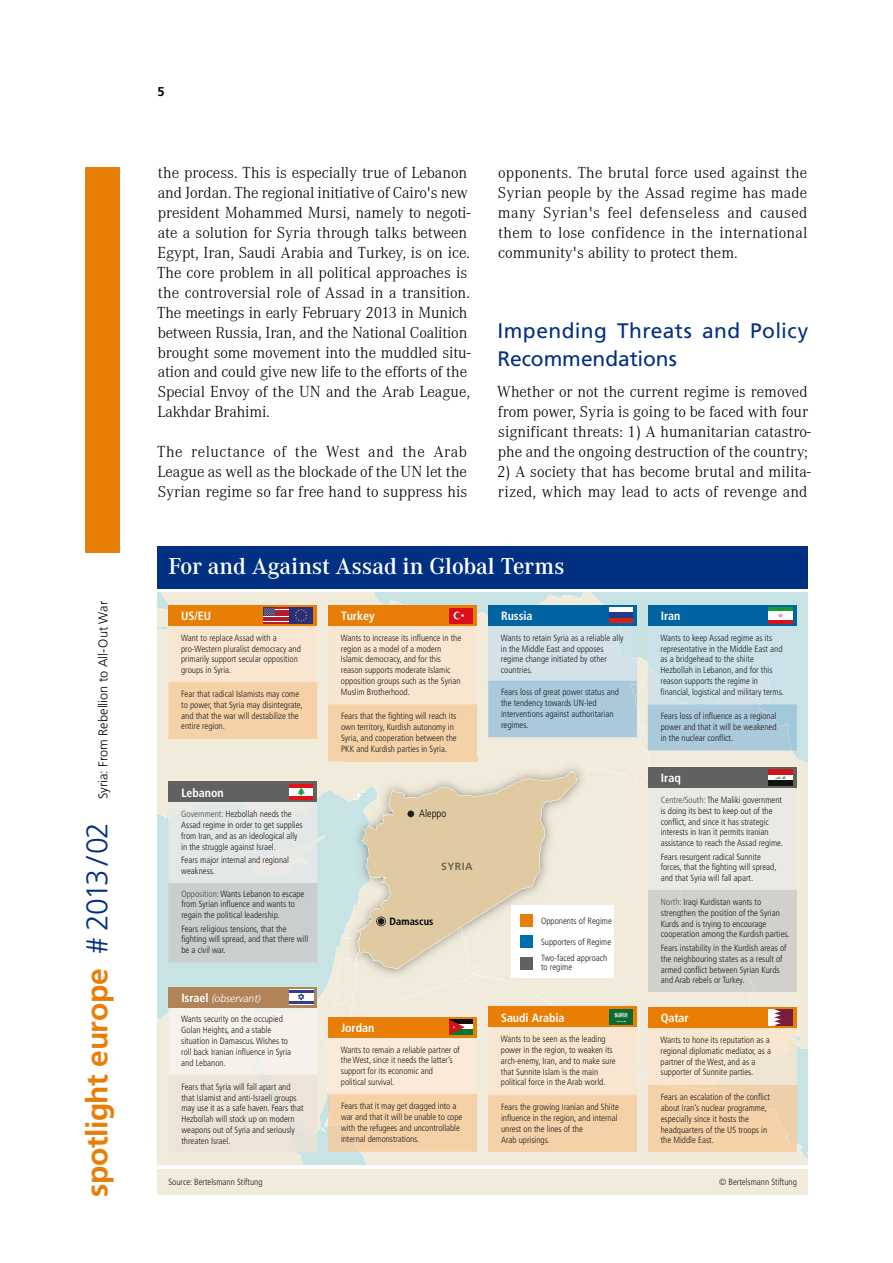
<style>
.page{position:relative;width:893px;height:1263px;background:#fff}
.page>*{position:absolute;margin:0;border:0;box-sizing:border-box;transform-origin:0 0}
.t1{font:700 30px "Frutiger LT Std";letter-spacing:-.015em;color:#e87e06}
.t2{font:600 24px "Corporate A";letter-spacing:-.005em;color:#fff}
.t3{font:21px/28.5px "Frutiger LT Std";letter-spacing:.015em;color:#003082}
.t4{font:300 16.5px/20px "Corporate A";color:#000}
.t5{font:300 12.75px "Frutiger LT Std";letter-spacing:.005em;color:#000}
.t6{font:700 12.75px "Frutiger LT Std";color:#000}
.t7{font:700 condensed 12px "Frutiger LT Std";letter-spacing:-.005em;color:#fff}
.t8{font:italic 300 10.5px "Frutiger LT Std";letter-spacing:-.005em;color:#fff}
.t9{font:700 condensed 10.5px "Frutiger LT Std";color:#000}
.t10{font:300 condensed 10.5px "Frutiger LT Std";color:#000}
.t11{font:700 10.5px "Frutiger LT Std";letter-spacing:.04em;color:#6f6551}
.t12{font:300 condensed 9px/10.8px "Frutiger LT Std";color:#1d1d1b}
.s1{font-weight:300;color:#003082}
.s2{color:#4a4a49}
.s3{font-weight:700;font-style:normal;font-stretch:condensed;font-size:12px}
</style>
<div class="page">
<div style="left:85px;top:167px;width:34px;height:386px;background:#e87e06"></div>
<div style="left:157px;top:1169px;width:651px;height:26px;background:#f0ebdb"></div>
<div style="left:157px;top:546px;width:651px;height:42px;background:#003082"></div>
<svg style="left:637px;top:1056px;width:171px;height:109px;background:#e5e8dd"></svg>
<svg style="left:656px;top:669px;width:152px;height:387px;background:#e8e9dc"></svg>
<svg style="left:157px;top:592px;width:499px;height:178px;background:#e9e9dc"></svg>
<div style="left:591px;top:768px;width:187px;height:321px;background:#f0ebdb"></div>
<img style="left:344px;top:761px;width:133px;height:9px">
<svg style="left:488px;top:625px;width:149px;height:112px;background:#bcd4e0"></svg>
<hr style="left:488px;top:680px;width:149px;height:1px;background:#c5dbe8">
<div style="left:488px;top:605px;width:149px;height:20px;background:#0064a2"></div>
<svg style="left:609px;top:608px;width:24px;height:5px"></svg>
<div style="left:609px;top:615px;width:24px;height:8px;background:#d12418"></div>
<div style="left:609px;top:613px;width:24px;height:5px;background:#243987"></div>
<svg style="left:328px;top:605px;width:149px;height:156px;background:#f4cea7"></svg>
<svg style="left:648px;top:605px;width:149px;height:145px;background:#a7c8da"></svg>
<svg style="left:648px;top:1007px;width:149px;height:145px;background:#f1cca3"></svg>
<svg style="left:648px;top:767px;width:149px;height:225px;background:#d2d0cd"></svg>
<svg style="left:168px;top:605px;width:149px;height:134px;background:#efcaa3"></svg>
<svg style="left:157px;top:770px;width:480px;height:395px;background:#e4d9c5"></svg>
<h3 class="t5" style="left:96px;top:799px;width:200px;rotate:-90deg">Syria: From Rebellion to All-Out War</h3>
<h1 class="t1" style="left:79px;top:1197px;width:377px;rotate:-90deg">spotlight europe <span class="s1"># 2013/02</span></h1>
<h3 class="t6" style="left:157px;top:84px;width:9px">5</h3>
<p class="t4" style="left:157px;top:163px;width:315px">the process. This is especially true of Lebanon and Jordan. The regional initiative of Cairo's new president Mohammed Mursi, namely to negoti&shy;ate a solution for Syria through talks between Egypt, Iran, Saudi Arabia and Turkey, is on ice.<br>The core problem in all political approaches is the controversial role of Assad in a transition.<br>The meetings in early February 2013 in Munich between Russia, Iran, and the National Coalition brought some movement into the muddled situ&shy;ation and could give new life to the efforts of the Special Envoy of the UN and the Arab League, Lakhdar Brahimi.</p>
<h3 class="t4" style="left:157px;top:442px;width:312px;text-align:justify">The reluctance of the West and the Arab League as well as the blockade of the UN let the Syrian regime so far free hand to suppress his</h3>
<h3 class="t4" style="left:498px;top:163px;width:311px;text-align:justify">opponents. The brutal force used against the Syrian people by the Assad regime has made many Syrian's feel defenseless and caused them to lose confidence in the international community's ability to protect them.</h3>
<h3 class="t3" style="left:498px;top:316px;width:312px">Impending Threats and Policy<br>Recommendations</h3>
<h3 class="t4" style="left:497px;top:382px;width:316px">Whether or not the current regime is removed from power, Syria is going to be faced with four significant threats: 1) A humanitarian catastro&shy;phe and the ongoing destruction of the country;</h3>
<h3 class="t4" style="left:497px;top:462px;width:316px">2) A society that has become brutal and milita&shy;rized, which may lead to acts of revenge and</h3>
<h2 class="t2" style="left:168px;top:553px;width:398px">For and Against Assad in Global Terms</h2>
<h3 class="t7" style="left:181px;top:609px;width:31px">US/EU</h3>
<p class="t12" style="left:181px;top:632px;width:121px">Want to replace Assad with a pro-Western pluralist democracy and primarily support secular opposition groups in Syria.</p>
<p class="t12" style="left:181px;top:689px;width:123px">Fear that radical Islamists may come to power, that Syria may disintegrate, and that the war will destabilize the entire region.</p>
<h3 class="t7" style="left:181px;top:785px;width:44px">Lebanon</h3>
<p class="t12" style="left:181px;top:809px;width:123px"><span class="s2">Government:</span> Hezbollah needs the Assad regime in order to get supplies from Iran, and as an ideological ally in the struggle against Israel.</p>
<p class="t12" style="left:181px;top:855px;width:109px">Fears major internal and regional weakness.</p>
<p class="t12" style="left:181px;top:888px;width:125px"><span class="s2">Opposition:</span>Wants Lebanon to escape from Syrian influence and wants to regain the political leadership.</p>
<p class="t12" style="left:181px;top:923px;width:128px">Fears religious tensions, that the fighting will spread, and that there will be a civil war.</p>
<p class="t8" style="left:181px;top:992px;width:81px"><span class="s3">Israel</span> (observant)</p>
<p class="t12" style="left:181px;top:1014px;width:111px">Wants security on the occupied<br>Golan Heights, and a stable situation in Damascus. Wishes to roll back Iranian influence in Syria and Lebanon.</p>
<p class="t12" style="left:181px;top:1081px;width:124px">Fears that Syria will fall apart and that Islamist and anti-Israeli groups may use it as a safe haven. Fears that<br>Hezbollah will stock up on modern weapons out of Syria and seriously threaten Israel.</p>
<p class="t12" style="left:168px;top:1176px;width:96px">Source: Bertelsmann Stiftung</p>
<h3 class="t7" style="left:341px;top:609px;width:35px">Turkey</h3>
<p class="t12" style="left:341px;top:632px;width:122px">Wants to increase its influence in the region as a model of a modern<br>Islamic democracy, and for this reason supports moderate Islamic opposition groups such as the Syrian<br>Muslim Brotherhood.</p>
<p class="t12" style="left:341px;top:711px;width:117px">Fears that the fighting will reach its own territory, Kurdish autonomy in Syria, and cooperation between the PKK and Kurdish parties in Syria.</p>
<p class="t10" style="left:419px;top:807px;width:29px">Aleppo</p>
<p class="t11" style="left:441px;top:860px;width:33px">SYRIA</p>
<p class="t9" style="left:390px;top:915px;width:45px">Damascus</p>
<h3 class="t7" style="left:341px;top:1020px;width:35px">Jordan</h3>
<p class="t12" style="left:341px;top:1044px;width:121px">Wants to remain a reliable partner of the West, since it needs the latter’s support for its economic and political survival.</p>
<p class="t12" style="left:341px;top:1101px;width:123px">Fears that it may get dragged into a war and that it will be unable to cope with the refugees and uncontrollable internal demonstrations.</p>
<h3 class="t7" style="left:501px;top:609px;width:33px">Russia</h3>
<p class="t12" style="left:501px;top:632px;width:124px">Wants to retain Syria as a reliable ally in the Middle East and opposes regime change initiated by other countries.</p>
<p class="t12" style="left:501px;top:687px;width:119px">Fears loss of great power status and the tendency towards UN-led interventions against authoritarian regimes.</p>
<p class="t12" style="left:541px;top:915px;width:72px">Opponents of Regime</p>
<p class="t12" style="left:541px;top:934px;width:72px;line-height:16.4px">Supporters of Regime<br>Two-faced approach</p>
<p class="t12" style="left:541px;top:962px;width:33px">to regime</p>
<h3 class="t7" style="left:501px;top:1010px;width:65px">Saudi Arabia</h3>
<p class="t12" style="left:501px;top:1034px;width:116px">Wants to be seen as the leading power in the region, to weaken its arch-enemy, Iran, and to make sure that Sunnite Islam is the main political force in the Arab world.</p>
<p class="t12" style="left:501px;top:1102px;width:119px">Fears the growing Iranian and Shiite influence in the region, and internal unrest on the lines of the<br>Arab uprisings.</p>
<h3 class="t7" style="left:661px;top:609px;width:21px">Iran</h3>
<p class="t12" style="left:661px;top:632px;width:124px">Wants to keep Assad regime as its representative in the Middle East and as a bridgehead to the shiite Hezbollah in Lebanon, and for this reason supports the regime in financial, logistical and military terms.</p>
<p class="t12" style="left:661px;top:711px;width:117px;text-align:justify">Fears loss of influence as a regional power and that it will be weakened in the nuclear conflict.</p>
<h3 class="t7" style="left:661px;top:771px;width:21px">Iraq</h3>
<p class="t12" style="left:661px;top:794px;width:124px"><span class="s2">Centre/South:</span> The Maliki government is doing its best to keep out of the conflict, and since it has strategic interests in Iran it permits Iranian assistance to reach the Assad regime.</p>
<p class="t12" style="left:661px;top:851px;width:117px">Fears resurgent radical Sunnite forces, that the fighting will spread, and that Syria will fall apart.</p>
<p class="t12" style="left:661px;top:897px;width:130px"><span class="s2">North:</span> Iraqi Kurdistan wants to strengthen the position of the Syrian Kurds and is trying to encourage cooperation among the Kurdish parties.</p>
<p class="t12" style="left:661px;top:942px;width:127px">Fears instability in the Kurdish areas of the neighbouring states as a result of armed conflict between Syrian Kurds and Arab rebels or Turkey.</p>
<h3 class="t7" style="left:661px;top:1011px;width:30px">Qatar</h3>
<p class="t12" style="left:661px;top:1034px;width:112px">Wants to hone its reputation as a regional diplomatic mediator, as a partner of the West, and as a supporter of Sunnite parties.</p>
<p class="t12" style="left:661px;top:1092px;width:111px">Fears an escalation of the conflict about Iran’s nuclear programme, especially since it hosts the headquarters of the US troops in the Middle East.</p>
<p class="t12" style="left:719px;top:1176px;width:79px">© Bertelsmann Stiftung</p>
</div>
